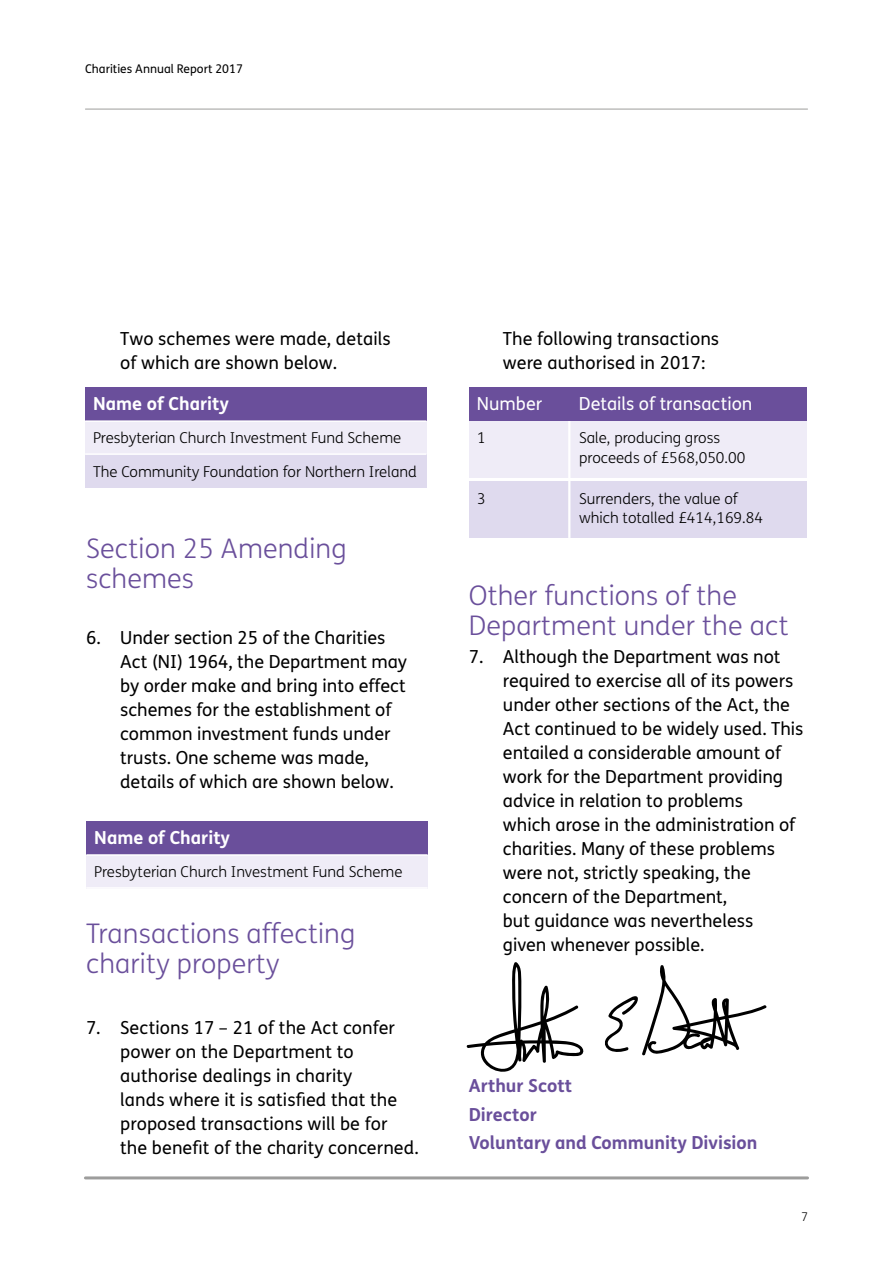
<style>
.page{position:relative;width:893px;height:1263px;background:#fff}
.page>*{position:absolute;margin:0;border:0;box-sizing:border-box;transform-origin:0 0}
.t1{font:300 27px/30px "FS Me";letter-spacing:.005em;color:#6a4f9b}
.t2{font:18px/24px "FS Me";color:#000}
.t3{font:700 18px/28.2px "FS Me";color:#6a4f9b}
.t4{font:18px "FS Me";color:#fff}
.t5{font:700 18px "FS Me";color:#fff}
.t6{font:300 15px/19.5px "FS Me";color:#000}
.t7{font:12px "FS Me";color:#000}
.t8{font:300 12px "FS Me";color:#000}
</style>
<div class="page">
<hr style="left:85px;top:1176px;width:722px;height:3px;background:#9d9d9c">
<hr style="left:85px;top:109px;width:722px;height:1px;background:#9d9d9c">
<div style="left:470px;top:421px;width:337px;height:57px;background:#efecf7"></div>
<div style="left:470px;top:481px;width:337px;height:56px;background:#dfdaee"></div>
<hr style="left:568px;top:397px;width:2px;height:141px;background:#fff">
<div style="left:469px;top:387px;width:337px;height:34px;background:#6a4f9b"></div>
<div style="left:85px;top:421px;width:341px;height:34px;background:#efecf7"></div>
<div style="left:85px;top:454px;width:341px;height:34px;background:#dfdaee"></div>
<div style="left:85px;top:387px;width:341px;height:34px;background:#6a4f9b"></div>
<hr style="left:85px;top:453px;width:341px;height:2px;background:#fff">
<hr style="left:85px;top:420px;width:341px;height:2px;background:#fff">
<div style="left:86px;top:855px;width:341px;height:34px;background:#efecf7"></div>
<div style="left:86px;top:821px;width:341px;height:34px;background:#6a4f9b"></div>
<hr style="left:86px;top:887px;width:342px;height:2px;background:#fff">
<hr style="left:86px;top:854px;width:342px;height:2px;background:#fff">
<svg style="left:466px;top:962px;width:118px;height:110px"></svg>
<svg style="left:605px;top:965px;width:162px;height:91px"></svg>
<p class="t7" style="left:85px;top:60px;width:159px">Charities Annual Report 2017</p>
<p class="t2" style="left:120px;top:326px;width:272px">Two schemes were made, details of which are shown below.</p>
<p class="t5" style="left:93px;top:390px;width:137px">Name of Charity</p>
<p class="t6" style="left:93px;top:428px;width:310px">Presbyterian Church Investment Fund Scheme</p>
<p class="t6" style="left:93px;top:462px;width:325px">The Community Foundation for Northern Ireland</p>
<h1 class="t1" style="left:86px;top:532px;width:262px">Section 25 Amending schemes</h1>
<p class="t2" style="left:120px;top:626px;width:288px;text-indent:-34px">6. Under section 25 of the Charities<br>Act (NI) 1964, the Department may by order make and bring into effect schemes for the establishment of common investment funds under trusts. One scheme was made, details of which are shown below.</p>
<p class="t5" style="left:94px;top:824px;width:137px">Name of Charity</p>
<p class="t6" style="left:94px;top:861px;width:310px">Presbyterian Church Investment Fund Scheme</p>
<h1 class="t1" style="left:86px;top:917px;width:271px">Transactions affecting charity property</h1>
<p class="t2" style="left:120px;top:1015px;width:300px;text-indent:-34px">7. Sections 17 – 21 of the Act confer power on the Department to authorise dealings in charity<br>lands where it is satisfied that the proposed transactions will be for the benefit of the charity concerned.</p>
<p class="t2" style="left:503px;top:326px;width:218px">The following transactions were authorised in 2017:</p>
<p class="t4" style="left:477px;top:391px;width:67px">Number</p>
<p class="t6" style="left:477px;top:428px;width:10px">1</p>
<p class="t4" style="left:579px;top:391px;width:175px">Details of transaction</p>
<p class="t6" style="left:579px;top:428px;width:168px">Sale, producing gross proceeds of £568,050.00</p>
<p class="t6" style="left:477px;top:488px;width:10px">3</p>
<p class="t6" style="left:579px;top:488px;width:186px">Surrenders, the value of which totalled £414,169.84</p>
<h1 class="t1" style="left:469px;top:579px;width:321px">Other functions of the<br>Department under the act</h1>
<p class="t2" style="left:503px;top:644px;width:302px;text-indent:-34px">7. Although the Department was not required to exercise all of its powers under other sections of the Act, the Act continued to be widely used. This entailed a considerable amount of work for the Department providing advice in relation to problems<br>which arose in the administration of charities. Many of these problems were not, strictly speaking, the concern of the Department,<br>but guidance was nevertheless<br>given whenever possible.</p>
<p class="t3" style="left:469px;top:1071px;width:290px">Arthur Scott<br>Director<br>Voluntary and Community Division</p>
<p class="t8" style="left:801px;top:1208px;width:8px">7</p>
</div>
